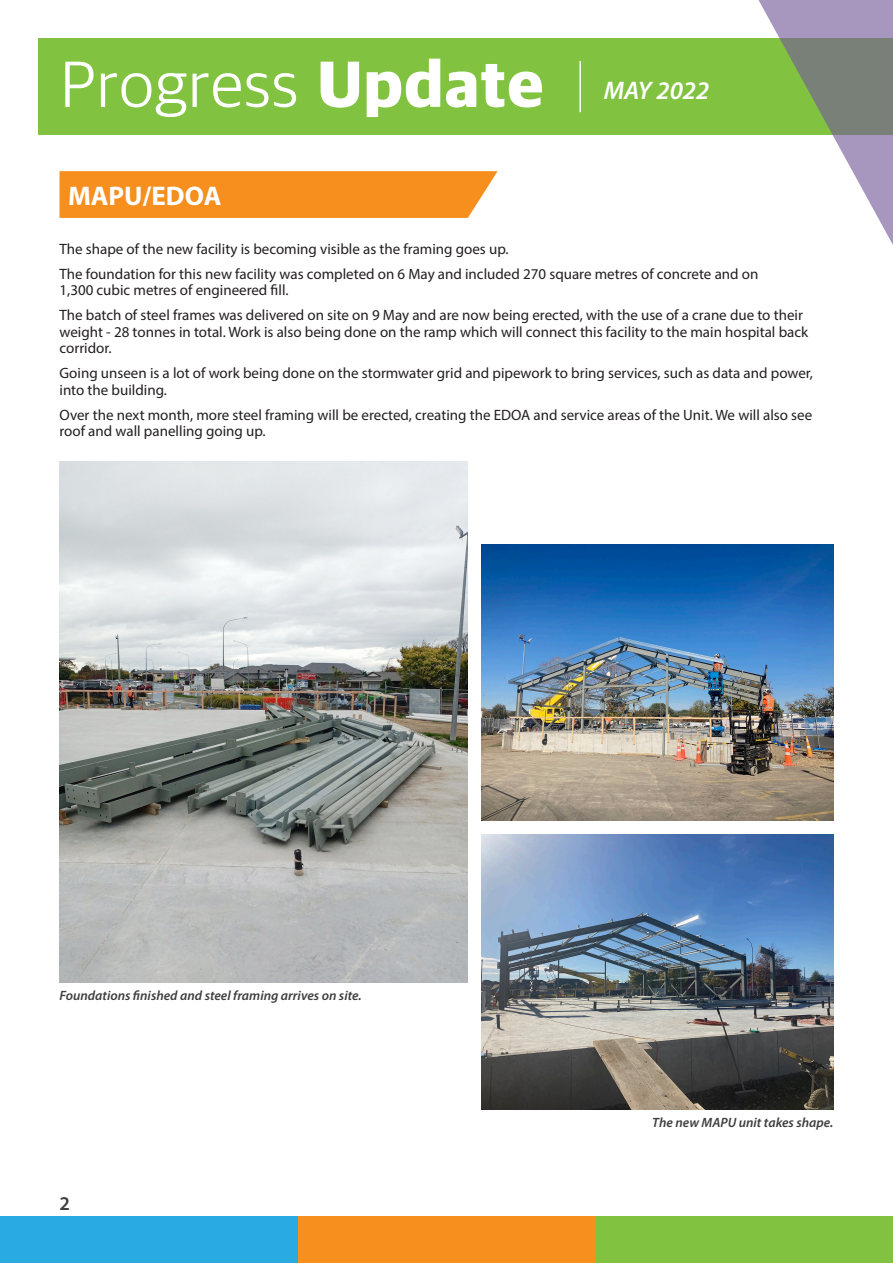
<style>
.page{position:relative;width:893px;height:1263px;background:#fff}
.page>*{position:absolute;margin:0;border:0;box-sizing:border-box;transform-origin:0 0}
.t1{font:300 67.5px "Apple SD Gothic Neo";color:#fff}
.t2{font:700 27px "Myriad Pro";color:#fff}
.t3{font:italic 600 25.5px "Myriad Pro";color:#fff}
.t4{font:600 19.5px "Myriad Pro";color:#3e3e3f}
.t5{font:15px/16.5px "Myriad Pro";color:#231f20}
.t6{font:italic 600 13.5px "Myriad Pro";color:#3e3e3f}
.s1{font-weight:800}
</style>
<div class="page">
<div style="left:0;top:1216px;width:298px;height:47px;background:#29abe2"></div>
<div style="left:298px;top:1216px;width:298px;height:47px;background:#f68f1e"></div>
<div style="left:596px;top:1216px;width:297px;height:47px;background:#81c340"></div>
<div style="left:38px;top:38px;width:855px;height:96px;background:#81c340"></div>
<hr style="left:579px;top:61px;width:2px;height:51px;background:#fff">
<svg style="left:758px;top:0;width:135px;height:245px"></svg>
<img style="left:60px;top:461px;width:408px;height:521px">
<img style="left:481px;top:834px;width:352px;height:276px">
<img style="left:481px;top:544px;width:352px;height:276px">
<svg style="left:60px;top:171px;width:438px;height:47px;background:#f69326"></svg>
<h1 class="t1" style="left:60px;top:49px;width:486px">Progress <span class="s1">Update</span></h1>
<h2 class="t2" style="left:68px;top:178px;width:155px">MAPU/EDOA</h2>
<h3 class="t3" style="left:604px;top:74px;width:107px">MAY 2022</h3>
<p class="t5" style="left:60px;top:236px;width:700px;line-height:25px">The shape of the new facility is becoming visible as the framing goes up.<br>The foundation for this new facility was completed on 6 May and included 270 square metres of concrete and on</p>
<p class="t5" style="left:60px;top:277px;width:745px;line-height:25px">1,300 cubic metres of engineered fill.<br>The batch of steel frames was delivered on site on 9 May and are now being erected, with the use of a crane due to their</p>
<p class="t5" style="left:60px;top:323px;width:750px">weight - 28 tonnes in total. Work is also being done on the ramp which will connect this facility to the main hospital back corridor.</p>
<p class="t5" style="left:60px;top:365px;width:755px">Going unseen is a lot of work being done on the stormwater grid and pipework to bring services, such as data and power, into the building.</p>
<p class="t5" style="left:60px;top:406px;width:754px">Over the next month, more steel framing will be erected, creating the EDOA and service areas of the Unit. We will also see roof and wall panelling going up.</p>
<p class="t6" style="left:60px;top:987px;width:304px">Foundations finished and steel framing arrives on site.</p>
<h3 class="t4" style="left:60px;top:1191px;width:12px">2</h3>
<p class="t6" style="left:652px;top:1114px;width:183px">The new MAPU unit takes shape.</p>
</div>
